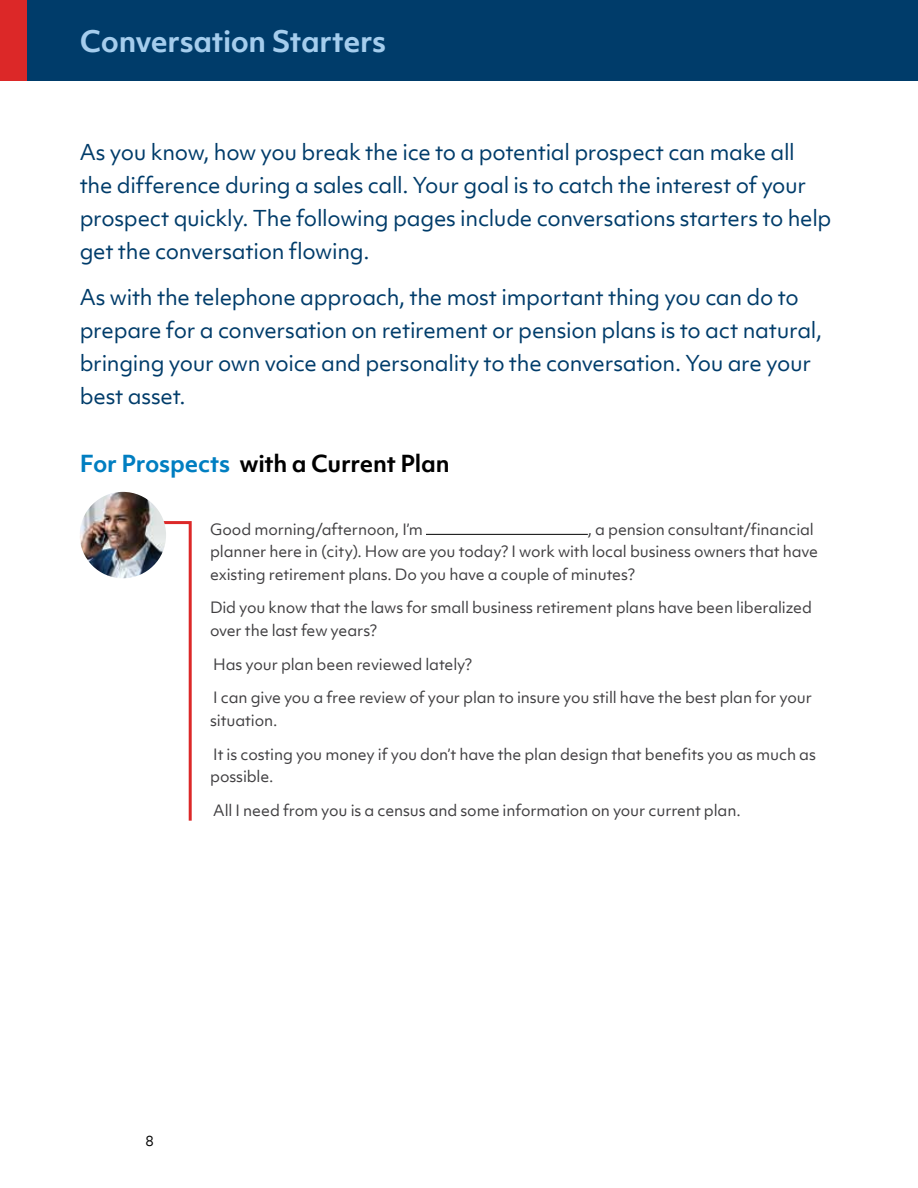
<style>
.page{position:relative;width:918px;height:1188px;background:#fff}
.page>*{position:absolute;margin:0;border:0;box-sizing:border-box;transform-origin:0 0}
.t1{font:700 28.5px "Objektiv Mk 1";letter-spacing:-.015em;color:#a5cded}
.t2{font:700 22.5px "Objektiv Mk 1";letter-spacing:-.015em;color:#000}
.t3{font:21px/33px "Objektiv Mk 1";letter-spacing:-.015em;color:#003c6a}
.t4{font:15px/22.5px "Objektiv Mk 1";letter-spacing:-.01em;color:#414042}
.t5{font:13.5px "Objektiv Mk 1";color:#000}
.s1{color:#007ec1}
</style>
<div class="page">
<div style="left:0;top:0;width:918px;height:81px;background:#003c6a"></div>
<div style="left:0;top:0;width:26px;height:81px;background:#dc2828"></div>
<hr style="left:426px;top:534px;width:162px;height:1px;background:#000">
<svg style="left:123px;top:520px;width:69px;height:301px"></svg>
<img style="left:80px;top:492px;width:86px;height:86px;border-radius:43px">
<h1 class="t1" style="left:80px;top:21px;width:308px">Conversation Starters</h1>
<p class="t3" style="left:80px;top:135px;width:753px">As you know, how you break the ice to a potential prospect can make all the difference during a sales call. Your goal is to catch the interest of your prospect quickly. The following pages include conversations starters to help get the conversation flowing.</p>
<h3 class="t3" style="left:80px;top:281px;width:744px">As with the telephone approach, the most important thing you can do to prepare for a conversation on retirement or pension plans is to act natural, bringing your own voice and personality to the conversation. You are your best asset.</h3>
<h2 class="t2" style="left:80px;top:448px;width:371px"><span class="s1">For Prospects</span> with a Current Plan</h2>
<p class="t4" style="left:210px;top:518px;width:609px;text-indent:378px">, a pension consultant/financial planner here in (city). How are you today? I work with local business owners that have existing retirement plans. Do you have a couple of minutes?</p>
<p class="t4" style="left:210px;top:596px;width:604px">Did you know that the laws for small business retirement plans have been liberalized over the last few years?</p>
<p class="t4" style="left:213px;top:653px;width:260px">Has your plan been reviewed lately?</p>
<p class="t4" style="left:210px;top:686px;width:603px">I can give you a free review of your plan to insure you still have the best plan for your situation.</p>
<p class="t4" style="left:210px;top:743px;width:607px">It is costing you money if you don’t have the plan design that benefits you as much as possible.</p>
<p class="t4" style="left:213px;top:799px;width:529px">All I need from you is a census and some information on your current plan.</p>
<p class="t4" style="left:210px;top:518px;width:214px">Good morning/afternoon, I’m</p>
<p class="t5" style="left:146px;top:1131px;width:10px">8</p>
</div>
